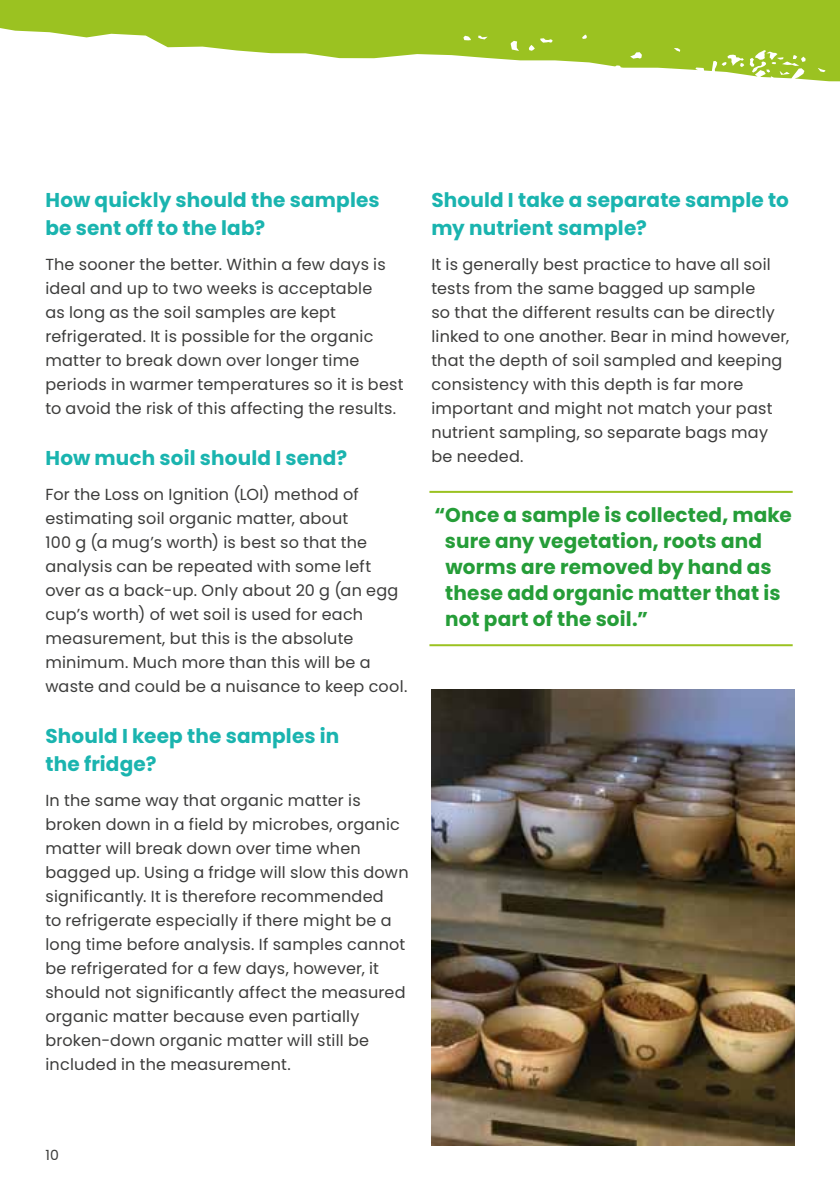
<style>
.page{position:relative;width:840px;height:1191px;background:#fff}
.page>*{position:absolute;margin:0;border:0;box-sizing:border-box;transform-origin:0 0}
.t1{font:700 20px/28px "Poppins";letter-spacing:.01em;color:#1ab4af}
.t2{font:700 20px/26px "Poppins";letter-spacing:.01em;color:#259d38}
.t3{font:16px/24px "Poppins";letter-spacing:.015em;color:#3c3c3b}
.t4{font:14px "Poppins";color:#3c3c3b}
</style>
<div class="page">
<svg style="left:0;top:0;width:839px;height:82px;fill:#9bc221"></svg>
<hr style="left:429px;top:491px;width:363px;height:2px;background:#9bc221">
<hr style="left:429px;top:644px;width:363px;height:2px;background:#9bc221">
<img style="left:431px;top:689px;width:363px;height:456px">
<p class="t1" style="left:45px;top:186px;width:335px">How quickly should the samples be sent off to the lab?</p>
<p class="t3" style="left:45px;top:252px;width:359px">The sooner the better. Within a few days is ideal and up to two weeks is acceptable<br>as long as the soil samples are kept refrigerated. It is possible for the organic matter to break down over longer time periods in warmer temperatures so it is best to avoid the risk of this affecting the results.</p>
<p class="t1" style="left:45px;top:444px;width:303px">How much soil should I send?</p>
<p class="t3" style="left:45px;top:483px;width:363px">For the Loss on Ignition (LOI) method of estimating soil organic matter, about<br>100 g (a mug’s worth) is best so that the analysis can be repeated with some left over as a back-up. Only about 20 g (an egg cup’s worth) of wet soil is used for each measurement, but this is the absolute minimum. Much more than this will be a waste and could be a nuisance to keep cool.</p>
<p class="t1" style="left:45px;top:722px;width:295px">Should I keep the samples in the fridge?</p>
<p class="t3" style="left:45px;top:789px;width:364px">In the same way that organic matter is broken down in a field by microbes, organic matter will break down over time when bagged up. Using a fridge will slow this down significantly. It is therefore recommended<br>to refrigerate especially if there might be a long time before analysis. If samples cannot be refrigerated for a few days, however, it should not significantly affect the measured organic matter because even partially broken-down organic matter will still be included in the measurement.</p>
<p class="t1" style="left:431px;top:186px;width:359px">Should I take a separate sample to my nutrient sample?</p>
<p class="t3" style="left:431px;top:252px;width:359px">It is generally best practice to have all soil tests from the same bagged up sample<br>so that the different results can be directly linked to one another. Bear in mind however, that the depth of soil sampled and keeping consistency with this depth is far more important and might not match your past nutrient sampling, so separate bags may be needed.</p>
<p class="t2" style="left:444px;top:502px;width:348px;text-indent:-11px">“Once a sample is collected, make sure any vegetation, roots and worms are removed by hand as these add organic matter that is not part of the soil.”</p>
<p class="t4" style="left:45px;top:1147px;width:15px">10</p>
</div>
